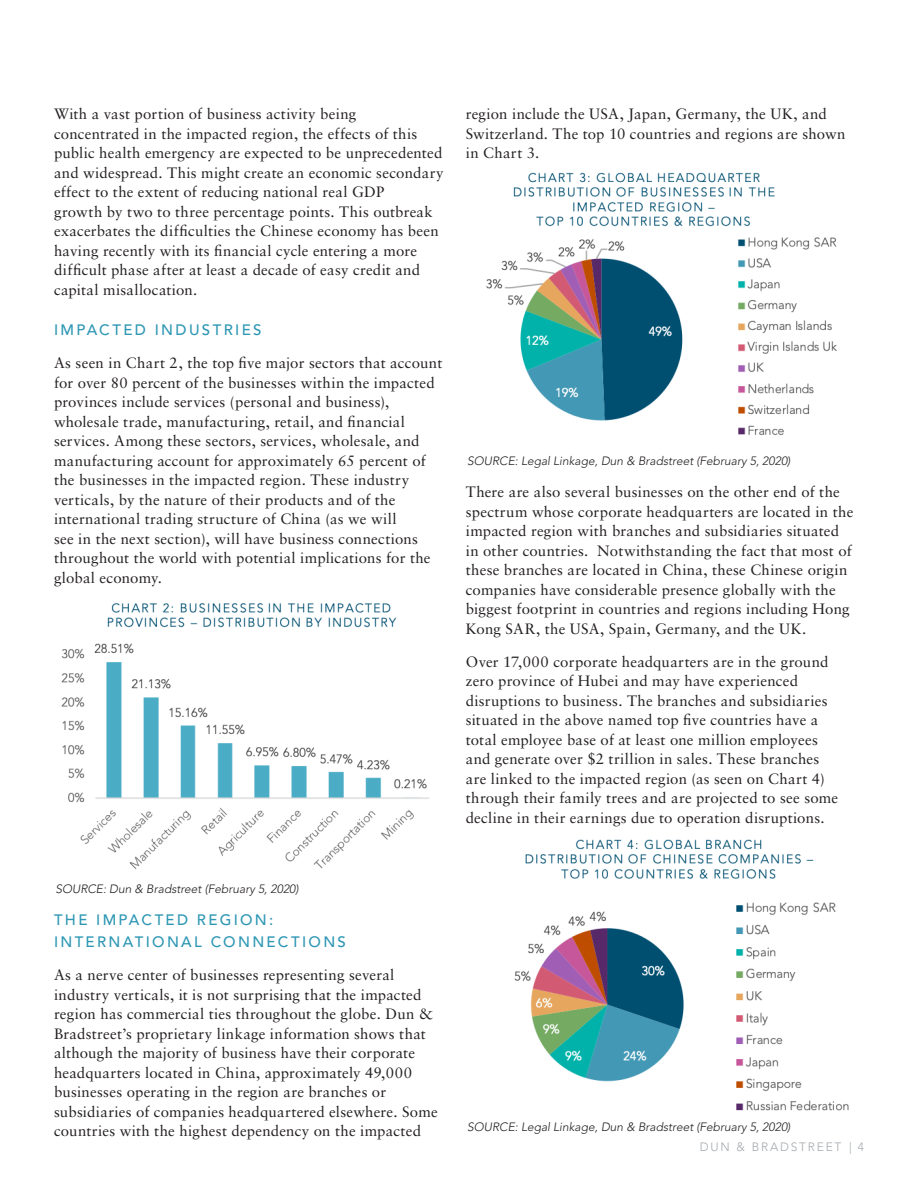
<style>
.page{position:relative;width:918px;height:1188px;background:#fff}
.page>*{position:absolute;margin:0;border:0;box-sizing:border-box;transform-origin:0 0}
.SUBHEAD_1{font:15px/19.5px "Sabon LT Std";letter-spacing:.015em;color:#231f20}
.SUBHEAD_1-2{font:500 15px/22.5px "Avenir LT Std";letter-spacing:.155em;color:#2e97b4}
._05_Body_Copy{font:italic 300 12px "Avenir LT Std";color:#231f20}
.t1{font:300 12px "Avenir LT Std";letter-spacing:.15em;color:#a3a9ad}
</style>
<div class="page">
<img style="left:61px;top:603px;width:368px;height:267px">
<img style="left:486px;top:172px;width:351px;height:264px">
<img style="left:514px;top:839px;width:335px;height:272px">
<p class="SUBHEAD_1" style="left:54px;top:104px;width:391px">With a vast portion of business activity being concentrated in the impacted region, the effects of this public health emergency are expected to be unprecedented and widespread. This might create an economic secondary effect to the extent of reducing national real GDP<br>growth by two to three percentage points. This outbreak exacerbates the difficulties the Chinese economy has been having recently with its financial cycle entering a more difficult phase after at least a decade of easy credit and capital misallocation.</p>
<p class="SUBHEAD_1-2" style="left:54px;top:319px;width:209px">IMPACTED INDUSTRIES</p>
<p class="SUBHEAD_1" style="left:54px;top:353px;width:390px">As seen in Chart 2, the top five major sectors that account for over 80 percent of the businesses within the impacted provinces include services (personal and business), wholesale trade, manufacturing, retail, and financial services. Among these sectors, services, wholesale, and manufacturing account for approximately 65 percent of the businesses in the impacted region. These industry verticals, by the nature of their products and of the international trading structure of China (as we will<br>see in the next section), will have business connections throughout the world with potential implications for the global economy.</p>
<p class="SUBHEAD_1" style="left:466px;top:104px;width:381px">region include the USA, Japan, Germany, the UK, and<br>Switzerland. The top 10 countries and regions are shown in Chart 3.</p>
<p class="_05_Body_Copy" style="left:467px;top:453px;width:325px">SOURCE: Legal Linkage, Dun &amp; Bradstreet (February 5, 2020)</p>
<p class="SUBHEAD_1" style="left:466px;top:482px;width:389px">There are also several businesses on the other end of the spectrum whose corporate headquarters are located in the impacted region with branches and subsidiaries situated in other countries. Notwithstanding the fact that most of these branches are located in China, these Chinese origin companies have considerable presence globally with the biggest footprint in countries and regions including Hong Kong SAR, the USA, Spain, Germany, and the UK.</p>
<p class="SUBHEAD_1" style="left:466px;top:652px;width:374px">Over 17,000 corporate headquarters are in the ground zero province of Hubei and may have experienced disruptions to business. The branches and subsidiaries situated in the above named top five countries have a total employee base of at least one million employees and generate over $2 trillion in sales. These branches are linked to the impacted region (as seen on Chart 4) through their family trees and are projected to see some decline in their earnings due to operation disruptions.</p>
<p class="_05_Body_Copy" style="left:56px;top:882px;width:245px">SOURCE: Dun &amp; Bradstreet (February 5, 2020)</p>
<p class="SUBHEAD_1-2" style="left:54px;top:909px;width:293px">THE IMPACTED REGION:<br>INTERNATIONAL CONNECTIONS</p>
<p class="SUBHEAD_1" style="left:54px;top:965px;width:385px">As a nerve center of businesses representing several industry verticals, it is not surprising that the impacted region has commercial ties throughout the globe. Dun &amp; Bradstreet’s proprietary linkage information shows that although the majority of business have their corporate headquarters located in China, approximately 49,000 businesses operating in the region are branches or subsidiaries of companies headquartered elsewhere. Some countries with the highest dependency on the impacted</p>
<p class="_05_Body_Copy" style="left:467px;top:1120px;width:325px">SOURCE: Legal Linkage, Dun &amp; Bradstreet (February 5, 2020)</p>
<p class="t1" style="left:700px;top:1140px;width:166px">DUN &amp; BRADSTREET | 4</p>
</div>
